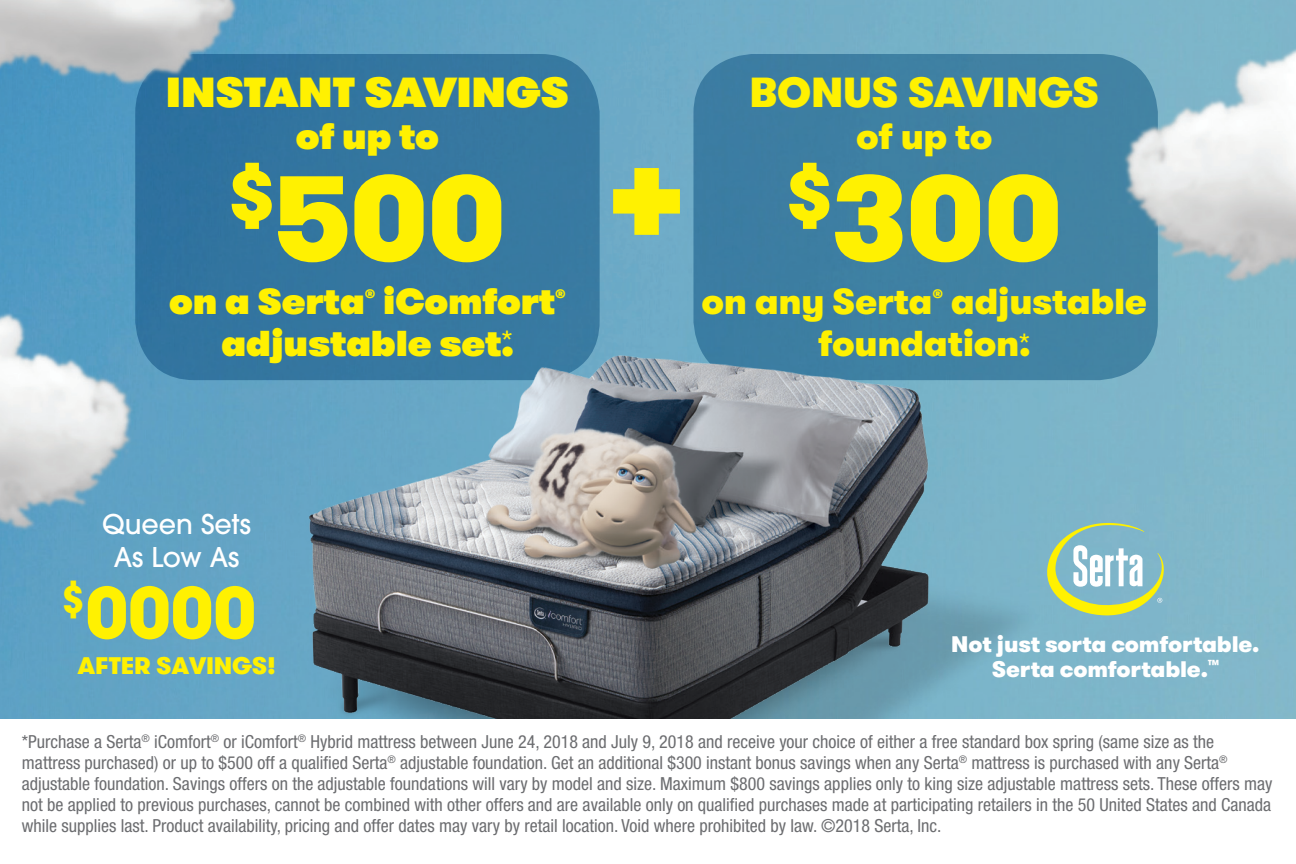
<style>
.page{position:relative;width:1296px;height:864px;background:#fff}
.page>*{position:absolute;margin:0;border:0;box-sizing:border-box;transform-origin:0 0}
.t1{font:800 141px "GT Walsheim";color:#fff101}
.t2{font:900 120px "GT Walsheim";letter-spacing:-.005em;color:#fff101}
.t3{font:700 69px "Avant Garde Gothic ITC";color:#fff101}
.t4{font:800 42px "GT Walsheim";letter-spacing:-.015em;color:#fff101}
.t5{font:900 42px "GT Walsheim";letter-spacing:-.01em;color:#fff101}
.t6{font:900 36px/42px "GT Walsheim";letter-spacing:-.01em;color:#fff101}
.t7{font:800 36px "GT Walsheim";letter-spacing:-.01em;color:#fff101}
.t8{font:condensed 30px "Helvetica Neue LT Std";color:#fff101}
.t9{font:500 27px/33px "Avant Garde Gothic ITC";color:#fff;text-align:center}
.t10{font:900 24px "GT Walsheim";letter-spacing:-.01em;color:#fff101}
.t11{font:900 22.5px/24.6px "GT Walsheim";letter-spacing:-.01em;color:#fff;text-align:center}
.t12{font:condensed 18px/21px "Helvetica Neue LT Std";color:#6c6d70}
.t13{font:800 12.3px "GT Walsheim";color:#fff101}
</style>
<div class="page">
<img style="left:0;top:0;width:1296px;height:719px">
<div style="left:135px;top:54px;width:465px;height:326px;background:#3576a0;border-radius:60px"></div>
<div style="left:693px;top:54px;width:465px;height:326px;background:#3e80a3;border-radius:60px"></div>
<img style="left:260px;top:271px;width:803px;height:448px">
<img style="left:299px;top:347px;width:647px;height:372px">
<img style="left:1094px;top:37px;width:202px;height:287px">
<img style="left:0;top:0;width:330px;height:123px">
<img style="left:0;top:206px;width:209px;height:401px">
<img style="left:469px;top:418px;width:246px;height:173px">
<svg style="left:1047px;top:523px;width:117px;height:92px;background:#a3c8b0"></svg>
<h3 class="t4" style="left:166px;top:64px;width:405px">INSTANT SAVINGS</h3>
<h3 class="t7" style="left:296px;top:112px;width:145px">of up to</h3>
<h2 class="t2" style="left:229px;top:138px;width:278px"><sup>$</sup>500</h2>
<h3 class="t7" style="left:169px;top:277px;width:197px">on a Serta</h3>
<p class="t13" style="left:365px;top:286px;width:11px">®</p>
<h3 class="t7" style="left:383px;top:277px;width:174px">iComfort</h3>
<p class="t13" style="left:556px;top:286px;width:11px">®</p>
<h3 class="t7" style="left:221px;top:319px;width:294px">adjustable set.</h3>
<h3 class="t5" style="left:750px;top:65px;width:351px">BONUS SAVINGS</h3>
<h3 class="t6" style="left:856px;top:114px;width:138px">of up to</h3>
<h2 class="t2" style="left:787px;top:138px;width:277px"><sup>$</sup>300</h2>
<h3 class="t6" style="left:702px;top:279px;width:232px">on any Serta</h3>
<p class="t13" style="left:933px;top:286px;width:11px">®</p>
<h1 class="t1" style="left:599px;top:95px;width:97px">+</h1>
<h3 class="t6" style="left:818px;top:279px;width:331px;text-indent:132px">adjustable foundation.</h3>
<h3 class="t8" style="left:502px;top:324px;width:12px">*</h3>
<h3 class="t8" style="left:1019px;top:327px;width:12px">*</h3>
<h3 class="t9" style="left:102px;top:507px;width:151px">Queen Sets<br>As Low As</h3>
<h3 class="t3" style="left:61px;top:567px;width:197px"><sup>$</sup>0000</h3>
<h3 class="t10" style="left:77px;top:649px;width:200px">AFTER SAVINGS!</h3>
<p class="t11" style="left:951px;top:631px;width:310px">Not just sorta comfortable.<br>Serta comfortable.<sup>™</sup></p>
<p class="t12" style="left:22px;top:731px;width:1252px">*Purchase a Serta<sup>®</sup> iComfort<sup>®</sup> or iComfort<sup>®</sup> Hybrid mattress between June 24, 2018 and July 9, 2018 and receive your choice of either a free standard box spring (same size as the mattress purchased) or up to $500 off a qualified Serta<sup>®</sup> adjustable foundation. Get an additional $300 instant bonus savings when any Serta<sup>®</sup> mattress is purchased with any Serta<sup>® </sup>adjustable foundation. Savings offers on the adjustable foundations will vary by model and size. Maximum $800 savings applies only to king size adjustable mattress sets. These offers may not be applied to previous purchases, cannot be combined with other offers and are available only on qualified purchases made at participating retailers in the 50 United States and Canada while supplies last. Product availability, pricing and offer dates may vary by retail location. Void where prohibited by law. ©2018 Serta, Inc.</p>
</div>
